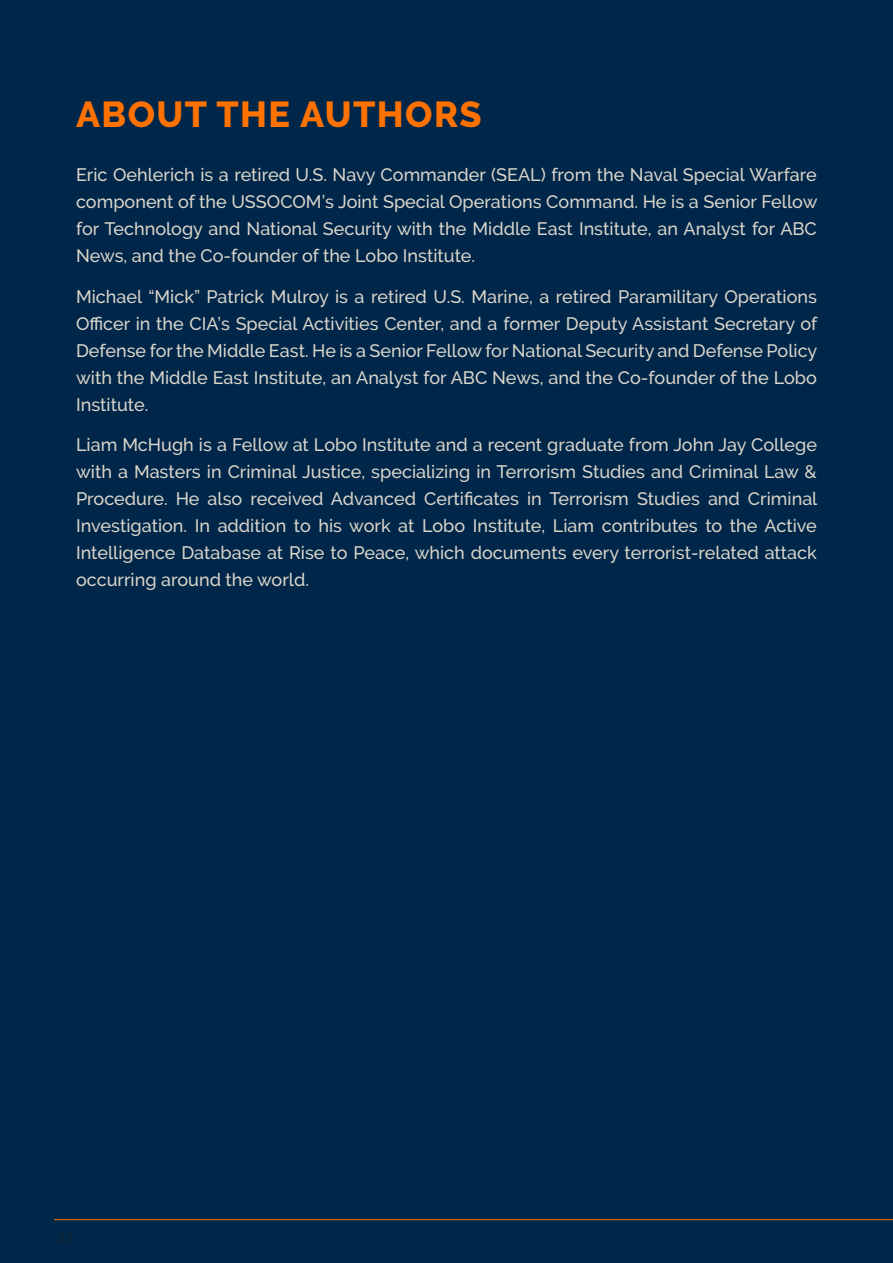
<style>
.page{position:relative;width:893px;height:1263px;background:#002649}
.page>*{position:absolute;margin:0;border:0;box-sizing:border-box;transform-origin:0 0}
.t1{font:800 36px "Raleway";letter-spacing:.04em;color:#ff7200}
.t2{font:500 18px/27px "Raleway";color:#d9d5cb;text-align:justify}
.t3{font:300 13.5px "Lato";color:#262825}
</style>
<div class="page">
<hr style="left:54px;top:1219px;width:839px;height:1px;background:#ff7200">
<h1 class="t1" style="left:76px;top:94px;width:407px">ABOUT THE AUTHORS</h1>
<p class="t2" style="left:76px;top:162px;width:743px">Eric Oehlerich is a retired U.S. Navy Commander (SEAL) from the Naval Special Warfare component of the USSOCOM’s Joint Special Operations Command. He is a Senior Fellow for Technology and National Security with the Middle East Institute, an Analyst for ABC News, and the Co-founder of the Lobo Institute.</p>
<p class="t2" style="left:76px;top:283px;width:743px">Michael “Mick” Patrick Mulroy is a retired U.S. Marine, a retired Paramilitary Operations Officer in the CIA’s Special Activities Center, and a former Deputy Assistant Secretary of Defense for the Middle East. He is a Senior Fellow for National Security and Defense Policy with the Middle East Institute, an Analyst for ABC News, and the Co-founder of the Lobo Institute.</p>
<p class="t2" style="left:76px;top:432px;width:743px">Liam McHugh is a Fellow at Lobo Institute and a recent graduate from John Jay College with a Masters in Criminal Justice, specializing in Terrorism Studies and Criminal Law &amp; Procedure. He also received Advanced Certificates in Terrorism Studies and Criminal Investigation. In addition to his work at Lobo Institute, Liam contributes to the Active Intelligence Database at Rise to Peace, which documents every terrorist-related attack occurring around the world.</p>
<p class="t3" style="left:58px;top:1228px;width:17px">15</p>
</div>
